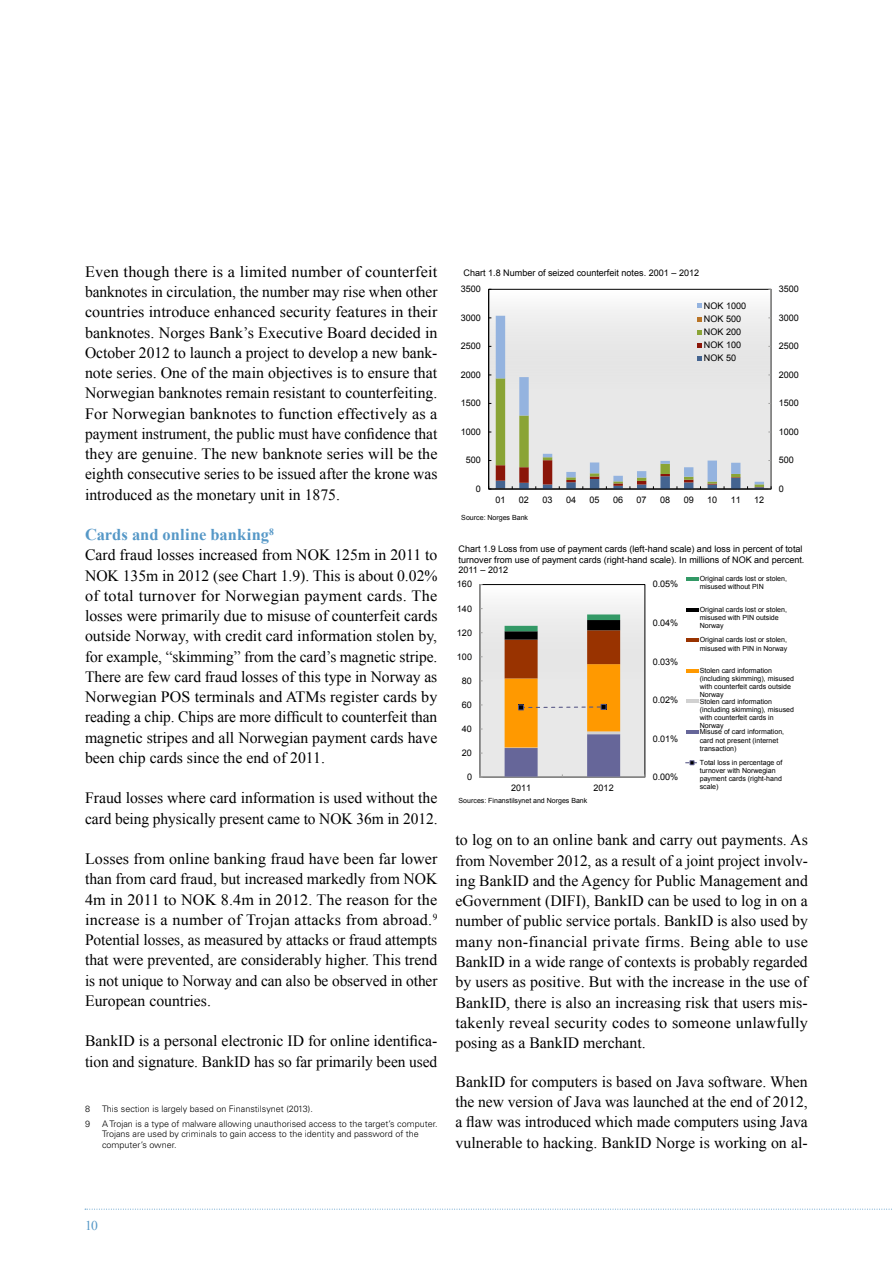
<style>
.page{position:relative;width:893px;height:1263px;background:#fff}
.page>*{position:absolute;margin:0;border:0;box-sizing:border-box;transform-origin:0 0}
.t1{font:700 16.5px "Times New Roman";color:#5698c7}
.t2{font:15.75px/20.2px "Times New Roman";color:#000;text-align:justify}
.t3{font:13.5px "Times New Roman";color:#5698c7}
.t4{font:9px/13px "Arial";color:#000}
.t5{font:300 9px/10.8px "Univers LT Std";color:#000}
.t6{font:7.05px/8.1px "Arial";color:#000}
.s1{font-style:inherit}
</style>
<div class="page">
<svg style="left:85px;top:1209px;width:807px;height:1px"></svg>
<div style="left:489px;top:289px;width:282px;height:200px;background:#f7f7f7"></div>
<hr style="left:771px;top:289px;width:1px;height:200px;background:#a1a1a0">
<hr style="left:488px;top:289px;width:1px;height:200px;background:#000">
<svg style="left:697px;top:304px;width:5px;height:4px"></svg>
<svg style="left:488px;top:316px;width:284px;height:174px"></svg>
<svg style="left:482px;top:604px;width:161px;height:171px"></svg>
<div style="left:480px;top:584px;width:165px;height:193px;border:1px solid #000"></div>
<hr style="left:480px;top:584px;width:1px;height:193px;background:#a1a1a0">
<hr style="left:480px;top:777px;width:165px;height:1px;background:#a1a1a0">
<svg style="left:505px;top:614px;width:115px;height:163px;background:#c7a47f"></svg>
<hr style="left:686px;top:577px;width:12px;height:4px;background:#396">
<svg style="left:686px;top:608px;width:12px;height:3px"></svg>
<hr style="left:686px;top:638px;width:12px;height:4px;background:#930">
<hr style="left:686px;top:669px;width:12px;height:4px;background:#f90">
<svg style="left:686px;top:700px;width:12px;height:3px"></svg>
<hr style="left:686px;top:730px;width:12px;height:4px;background:#669">
<svg style="left:686px;top:760px;width:11px;height:5px"></svg>
<p class="t2" style="left:85px;top:261px;width:354px">Even though there is a limited number of counterfeit banknotes in circulation, the number may rise when other countries introduce enhanced security features in their banknotes. Norges Bank’s Executive Board decided in October 2012 to launch a project to develop a new bank&shy;note series. One of the main objectives is to ensure that Norwegian banknotes remain resistant to counterfeiting.<br>For Norwegian banknotes to function effectively as a payment instrument, the public must have confidence that they are genuine. The new banknote series will be the eighth consecutive series to be issued after the krone was introduced as the monetary unit in 1875.</p>
<p class="t1" style="left:85px;top:523px;width:190px">Cards and online banking<sup>8</sup></p>
<p class="t2" style="left:85px;top:545px;width:354px">Card fraud losses increased from NOK 125m in 2011 to NOK 135m in 2012 (see Chart 1.9). This is about 0.02% of total turnover for Norwegian payment cards. The losses were primarily due to misuse of counterfeit cards outside Norway, with credit card information stolen by, for example, “skimming” from the card’s magnetic stripe.<br>There are few card fraud losses of this type in Norway as Norwegian POS terminals and ATMs register cards by reading a chip. Chips are more difficult to counterfeit than magnetic stripes and all Norwegian payment cards have been chip cards since the end of 2011.</p>
<p class="t2" style="left:85px;top:788px;width:354px">Fraud losses where card information is used without the card being physically present came to NOK 36m in 2012.</p>
<p class="t2" style="left:85px;top:848px;width:354px">Losses from online banking fraud have been far lower than from card fraud, but increased markedly from NOK 4m in 2011 to NOK 8.4m in 2012. The reason for the increase is a number of Trojan attacks from abroad.<sup>9<br></sup>Potential losses, as measured by attacks or fraud attempts that were prevented, are considerably higher. This trend is not unique to Norway and can also be observed in other European countries.</p>
<p class="t2" style="left:85px;top:1031px;width:354px">BankID is a personal electronic ID for online identifica&shy;tion and signature. BankID has so far primarily been used</p>
<p class="t5" style="left:85px;top:1103px;width:7px">8</p>
<p class="t5" style="left:102px;top:1103px;width:212px">This section is largely based on Finanstilsynet (2013).</p>
<p class="t5" style="left:85px;top:1118px;width:7px">9</p>
<p class="t5" style="left:102px;top:1118px;width:337px">A Trojan is a type of malware allowing unauthorised access to the target’s computer.<br>Trojans are used by criminals to gain access to the identity and password of the computer’s owner.</p>
<p class="t4" style="left:464px;top:266px;width:237px">Chart 1.8 Number of seized counterfeit notes. 2001 – 2012</p>
<p class="t4" style="left:461px;top:283px;width:22px">3500</p>
<p class="t4" style="left:461px;top:311px;width:22px">3000</p>
<p class="t4" style="left:461px;top:340px;width:22px">2500</p>
<p class="t4" style="left:461px;top:368px;width:22px">2000</p>
<p class="t4" style="left:461px;top:397px;width:22px">1500</p>
<p class="t4" style="left:461px;top:425px;width:22px">1000</p>
<p class="t4" style="left:466px;top:454px;width:17px">500</p>
<p class="t4" style="left:476px;top:482px;width:7px">0</p>
<p class="t4" style="left:704px;top:299px;width:44px">NOK 1000<br>NOK 500<br>NOK 200<br>NOK 100<br>NOK 50</p>
<p class="t4" style="left:495px;top:493px;width:12px">01</p>
<p class="t4" style="left:519px;top:493px;width:12px">02</p>
<p class="t4" style="left:542px;top:493px;width:12px">03</p>
<p class="t4" style="left:566px;top:493px;width:12px">04</p>
<p class="t4" style="left:589px;top:493px;width:12px">05</p>
<p class="t4" style="left:613px;top:493px;width:12px">06</p>
<p class="t4" style="left:637px;top:493px;width:12px">07</p>
<p class="t4" style="left:660px;top:493px;width:12px">08</p>
<p class="t4" style="left:684px;top:493px;width:12px">09</p>
<p class="t4" style="left:707px;top:493px;width:12px">10</p>
<p class="t4" style="left:731px;top:493px;width:12px">11</p>
<p class="t4" style="left:754px;top:493px;width:12px">12</p>
<p class="t6" style="left:461px;top:513px;width:68px">Source: Norges Bank</p>
<p class="t4" style="left:779px;top:283px;width:22px">3500</p>
<p class="t4" style="left:779px;top:311px;width:22px">3000</p>
<p class="t4" style="left:779px;top:340px;width:22px">2500</p>
<p class="t4" style="left:779px;top:368px;width:22px">2000</p>
<p class="t4" style="left:779px;top:397px;width:22px">1500</p>
<p class="t4" style="left:779px;top:425px;width:22px">1000</p>
<p class="t4" style="left:779px;top:454px;width:17px">500</p>
<p class="t4" style="left:779px;top:482px;width:7px">0</p>
<p class="t4" style="left:459px;top:543px;width:347px;line-height:10.8px">Chart 1.9 Loss from use of payment cards (left-hand scale) and loss in percent of total turnover from use of payment cards (right-hand scale). In millions of NOK and percent.<br>2011 <span class="s1">–</span> 2012</p>
<p class="t4" style="left:457px;top:578px;width:17px">160</p>
<p class="t4" style="left:457px;top:602px;width:17px">140</p>
<p class="t4" style="left:457px;top:626px;width:17px">120</p>
<p class="t4" style="left:457px;top:650px;width:17px">100</p>
<p class="t4" style="left:462px;top:674px;width:12px">80</p>
<p class="t4" style="left:462px;top:698px;width:12px">60</p>
<p class="t4" style="left:462px;top:722px;width:12px">40</p>
<p class="t4" style="left:462px;top:746px;width:12px">20</p>
<p class="t4" style="left:467px;top:770px;width:7px">0</p>
<p class="t4" style="left:511px;top:781px;width:22px">2011</p>
<p class="t4" style="left:594px;top:781px;width:22px">2012</p>
<p class="t6" style="left:459px;top:796px;width:130px">Sources: Finanstilsynet and Norges Bank</p>
<p class="t4" style="left:653px;top:578px;width:27px">0.05%</p>
<p class="t4" style="left:653px;top:616px;width:27px">0.04%</p>
<p class="t4" style="left:653px;top:655px;width:27px">0.03%</p>
<p class="t4" style="left:653px;top:693px;width:27px">0.02%</p>
<p class="t4" style="left:653px;top:732px;width:27px">0.01%</p>
<p class="t4" style="left:653px;top:770px;width:27px">0.00%</p>
<p class="t6" style="left:700px;top:575px;width:89px">Original cards lost or stolen, misused without PIN</p>
<p class="t6" style="left:700px;top:605px;width:89px">Original cards lost or stolen, misused with PIN outside<br>Norway</p>
<p class="t6" style="left:700px;top:636px;width:89px">Original cards lost or stolen, misused with PIN in Norway</p>
<p class="t6" style="left:700px;top:667px;width:96px">Stolen card information (including skimming), misused with counterfeit cards outside<br>Norway</p>
<p class="t6" style="left:700px;top:697px;width:96px">Stolen card information (including skimming), misused with counterfeit cards in<br>Norway</p>
<p class="t6" style="left:700px;top:728px;width:86px">Misuse of card information, card not present (internet transaction)</p>
<p class="t6" style="left:700px;top:759px;width:84px">Total loss in percentage of turnover with Norwegian payment cards (right-hand scale)</p>
<p class="t2" style="left:455px;top:830px;width:354px">to log on to an online bank and carry out payments. As from November 2012, as a result of a joint project involv&shy;ing BankID and the Agency for Public Management and eGovernment (DIFI), BankID can be used to log in on a number of public service portals. BankID is also used by many non-financial private firms. Being able to use BankID in a wide range of contexts is probably regarded by users as positive. But with the increase in the use of BankID, there is also an increasing risk that users mis&shy;takenly reveal security codes to someone unlawfully posing as a BankID merchant.</p>
<p class="t2" style="left:455px;top:1071px;width:354px">BankID for computers is based on Java software. When the new version of Java was launched at the end of 2012, a flaw was introduced which made computers using Java vulnerable to hacking. BankID Norge is working on al-</p>
<p class="t3" style="left:85px;top:1216px;width:14px">10</p>
</div>
